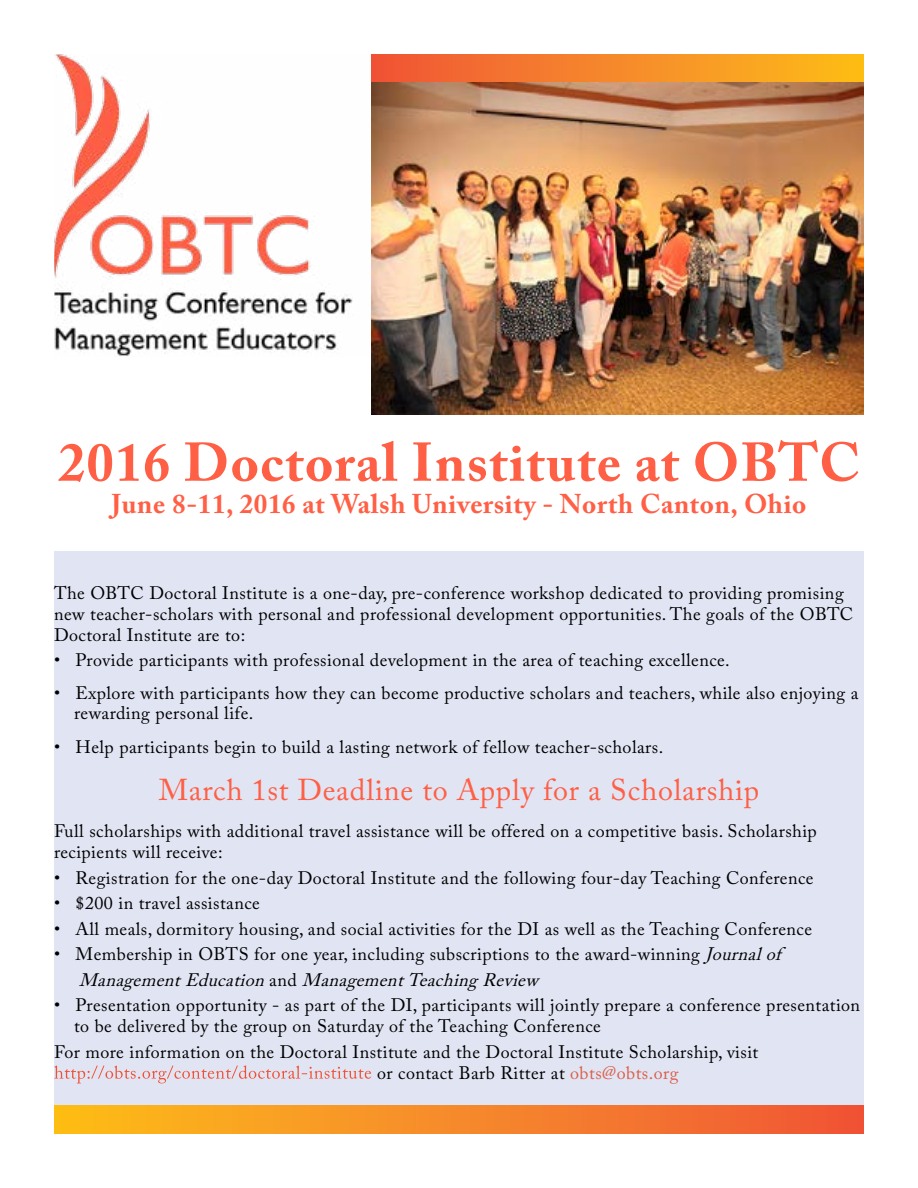
<style>
.page{position:relative;width:918px;height:1188px;background:#fff}
.page>*{position:absolute;margin:0;border:0;box-sizing:border-box;transform-origin:0 0}
.t1{font:700 54px "Adobe Caslon Pro";letter-spacing:.025em;color:#ff5f45}
.t2{font:30px "Adobe Caslon Pro";letter-spacing:.025em;color:#ff5f45}
.t3{font:700 27px "Adobe Caslon Pro";letter-spacing:.025em;color:#ff5f45}
.t4{font:18px/21px "Adobe Caslon Pro";letter-spacing:.025em;color:#000}
.s1{font-style:italic}
.s2{color:#fff}
.s3{color:#da5f48}
</style>
<div class="page">
<div style="left:54px;top:551px;width:810px;height:555px;background:#e1e4f3"></div>
<div style="left:54px;top:1106px;width:810px;height:28px;background:linear-gradient(to right,#fdbe19,#f05538)"></div>
<div style="left:372px;top:54px;width:492px;height:28px;background:linear-gradient(to right,#f05538,#fdbd19)"></div>
<img style="left:54px;top:54px;width:318px;height:303px">
<img style="left:372px;top:82px;width:492px;height:333px">
<h1 class="t1" style="left:58px;top:430px;width:803px">2016 Doctoral Institute at OBTC</h1>
<h3 class="t3" style="left:112px;top:488px;width:696px">June 8-11, 2016 at Walsh University - North Canton, Ohio</h3>
<p class="t4" style="left:54px;top:582px;width:801px">The OBTC Doctoral Institute is a one-day, pre-conference workshop dedicated to providing promising new teacher-scholars with personal and professional development opportunities. The goals of the OBTC<br>Doctoral Institute are to:</p>
<p class="t4" style="left:54px;top:649px;width:677px">• Provide participants with professional development in the area of teaching excellence.</p>
<p class="t4" style="left:74px;top:683px;width:786px;line-height:19.5px;text-indent:-20px">• Explore with participants how they can become productive scholars and teachers, while also enjoying a rewarding personal life.</p>
<p class="t4" style="left:54px;top:736px;width:611px">• Help participants begin to build a lasting network of fellow teacher-scholars.</p>
<h2 class="t2" style="left:159px;top:772px;width:602px">March 1st Deadline to Apply for a Scholarship</h2>
<p class="t4" style="left:54px;top:820px;width:764px">Full scholarships with additional travel assistance will be offered on a competitive basis. Scholarship recipients will receive:</p>
<p class="t4" style="left:54px;top:867px;width:761px">• Registration for the one-day Doctoral Institute and the following four-day Teaching Conference</p>
<p class="t4" style="left:54px;top:892px;width:207px">• $200 in travel assistance</p>
<p class="t4" style="left:54px;top:918px;width:760px">• All meals, dormitory housing, and social activities for the DI as well as the Teaching Conference</p>
<p class="t4" style="left:79px;top:941px;width:712px;line-height:25.5px;text-indent:-25px">• Membership in OBTS for one year, including subscriptions to the award-winning <span class="s1">Journalof<br>ManagementEducation</span>a n d <span class="s1">ManagementTeachingReview</span></p>
<p class="t4" style="left:74px;top:994px;width:788px;text-indent:-20px">• Presentation opportunity - as part of the DI, participants will jointly prepare a conference presentation to be delivered by the group on Saturday of the Teaching Conference</p>
<p class="t4" style="left:54px;top:1041px;width:706px">For more information on the Doctoral Institute and the Doctoral Institute Scholarship, visit <span class="s2">http://obts.org/content/doctoral-institute</span> or contact Barb Ritter at <span class="s3">obts@obts.org</span></p>
</div>
